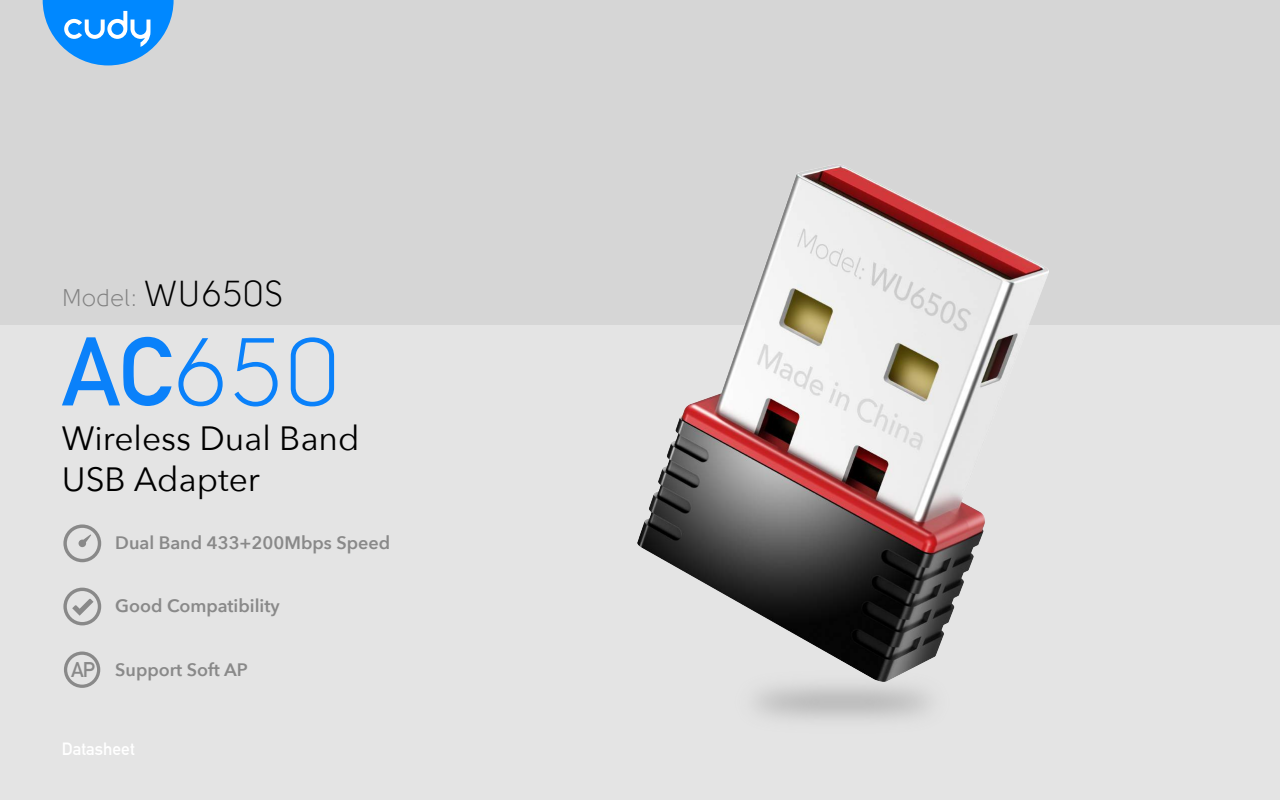
<style>
.page{position:relative;width:1280px;height:800px;background:#fff}
.page>*{position:absolute;margin:0;border:0;box-sizing:border-box;transform-origin:0 0}
.t1{font:96.1px "Solomon";color:#0a81fa}
.t2{font:33.6px/40.3px "Avenir Next";color:#000}
.t3{font:24px "Solomon";color:#828282}
.t4{font:600 18px "Avenir Next";color:#898989}
.t5{font:700 17.4px "DIN Alternate";color:#fff}
.s1{font-size:35.9px;color:#000}
.s2{font-family:"DIN Alternate";font-weight:700;font-size:95.6px}
.s3{font-family:"DIN Alternate";font-weight:700;font-size:20.8px}
</style>
<div class="page">
<div style="left:0;top:1px;width:1280px;height:799px;background:#e4e4e4"></div>
<div style="left:0;top:0;width:1280px;height:324px;background:#d6d6d6"></div>
<svg style="left:43px;top:0;width:131px;height:65px"></svg>
<img style="left:756px;top:681px;width:173px;height:39px">
<svg style="left:63px;top:524px;width:38px;height:38px"></svg>
<svg style="left:63px;top:588px;width:38px;height:37px"></svg>
<svg style="left:64px;top:652px;width:36px;height:36px"></svg>
<img style="left:637px;top:164px;width:411px;height:517px">
<h3 class="t3" style="left:62px;top:286px;width:224px">Model: <span class="s1">WU650S</span></h3>
<h1 class="t1" style="left:62px;top:322px;width:281px"><span class="s2">AC</span>650</h1>
<h2 class="t2" style="left:62px;top:417px;width:299px">Wireless Dual Band<br>USB Adapter</h2>
<p class="t4" style="left:115px;top:527px;width:276px">Dual Band 433+200Mbps Speed</p>
<p class="t4" style="left:115px;top:591px;width:166px">Good Compatibility</p>
<p class="t4" style="left:71px;top:654px;width:178px"><span class="s3">AP</span> Support Soft AP</p>
<p class="t5" style="left:62px;top:736px;width:75px">Datasheet</p>
</div>
